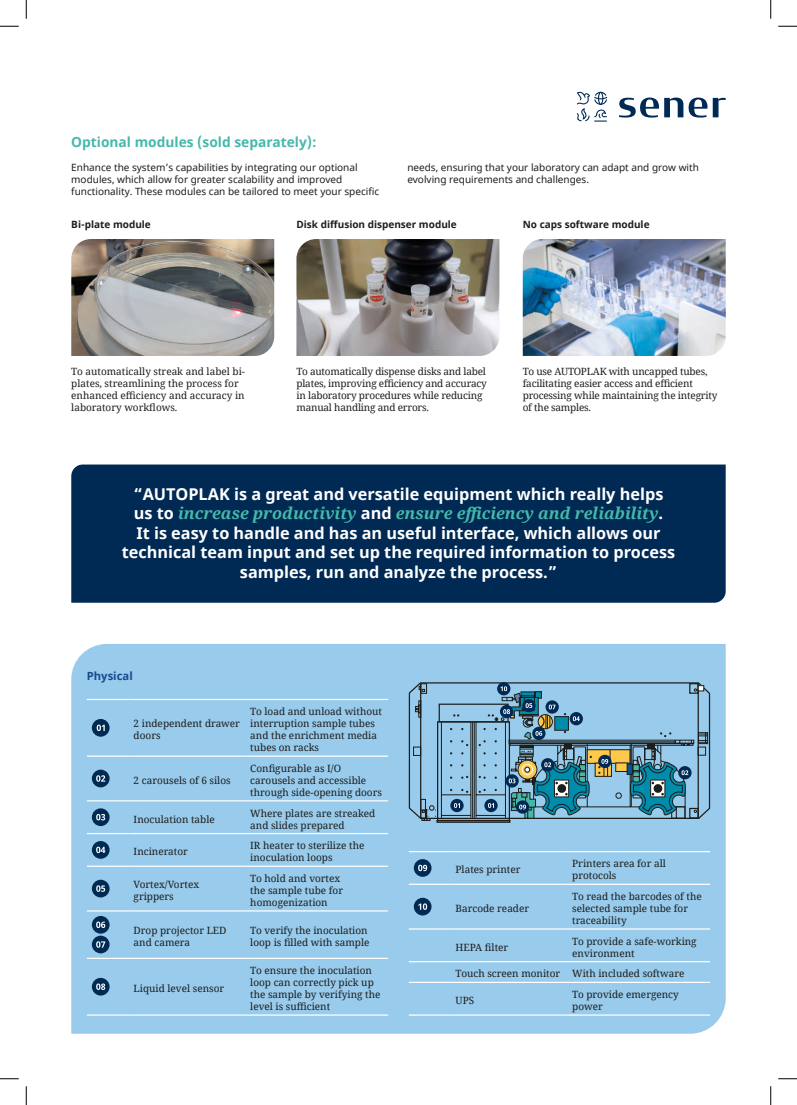
<style>
.page{position:relative;width:797px;height:1105px;background:#fff}
.page>*{position:absolute;margin:0;border:0;box-sizing:border-box;transform-origin:0 0}
.t1{font:700 16.25px/19.5px "Noto Sans";color:#fff;text-align:center}
.t2{font:italic 700 16.25px "Noto Serif";color:#46b8aa}
.t3{font:700 13.75px "Noto Sans";color:#46b8aa}
.t4{font:700 11.25px "Noto Sans";color:#1b498f}
.t5{font:10px/12px "Noto Serif";color:#1d1d1b}
.t6{font:10px/12px "Noto Serif";letter-spacing:-.02em;color:#1d1d1b}
.t7{font:10px/12px "Noto Sans";color:#1d1d1b}
.t8{font:700 10px "Noto Sans";color:#1d1d1b}
.s1{font-family:"Noto Sans";font-style:normal;color:#fff}
</style>
<div class="page">
<div style="left:71px;top:644px;width:654px;height:390px;background:#98cbec"></div>
<svg style="left:409px;top:682px;width:301px;height:137px"></svg>
<hr style="left:87px;top:699px;width:42px;height:1px;background:#fff">
<hr style="left:129px;top:699px;width:116px;height:1px;background:#fff">
<hr style="left:245px;top:699px;width:143px;height:1px;background:#fff">
<hr style="left:87px;top:755px;width:42px;height:2px;background:#fff">
<hr style="left:129px;top:755px;width:116px;height:2px;background:#fff">
<hr style="left:245px;top:755px;width:143px;height:2px;background:#fff">
<hr style="left:87px;top:800px;width:42px;height:1px;background:#fff">
<hr style="left:129px;top:800px;width:116px;height:1px;background:#fff">
<hr style="left:245px;top:800px;width:143px;height:1px;background:#fff">
<hr style="left:87px;top:833px;width:42px;height:1px;background:#fff">
<hr style="left:129px;top:833px;width:116px;height:1px;background:#fff">
<hr style="left:245px;top:833px;width:143px;height:1px;background:#fff">
<hr style="left:87px;top:866px;width:42px;height:1px;background:#fff">
<hr style="left:129px;top:866px;width:116px;height:1px;background:#fff">
<hr style="left:245px;top:866px;width:143px;height:1px;background:#fff">
<hr style="left:87px;top:910px;width:42px;height:1px;background:#fff">
<hr style="left:129px;top:910px;width:116px;height:1px;background:#fff">
<hr style="left:245px;top:910px;width:143px;height:1px;background:#fff">
<hr style="left:87px;top:958px;width:42px;height:1px;background:#fff">
<hr style="left:129px;top:958px;width:116px;height:1px;background:#fff">
<hr style="left:245px;top:958px;width:143px;height:1px;background:#fff">
<hr style="left:87px;top:1014px;width:42px;height:2px;background:#fff">
<hr style="left:129px;top:1014px;width:116px;height:2px;background:#fff">
<hr style="left:245px;top:1014px;width:143px;height:2px;background:#fff">
<div style="left:92px;top:719px;width:18px;height:18px;background:#002953;border-radius:50%"></div>
<svg style="left:97px;top:725px;width:8px;height:6px"></svg>
<div style="left:92px;top:770px;width:18px;height:17px;background:#002953;border-radius:50%"></div>
<svg style="left:96px;top:775px;width:9px;height:7px"></svg>
<div style="left:92px;top:808px;width:18px;height:18px;background:#002953;border-radius:50%"></div>
<svg style="left:96px;top:814px;width:9px;height:6px"></svg>
<div style="left:92px;top:841px;width:18px;height:18px;background:#002953;border-radius:50%"></div>
<svg style="left:96px;top:847px;width:9px;height:6px"></svg>
<div style="left:92px;top:880px;width:18px;height:17px;background:#002953;border-radius:50%"></div>
<svg style="left:96px;top:885px;width:9px;height:7px"></svg>
<div style="left:92px;top:916px;width:18px;height:18px;background:#002953;border-radius:50%"></div>
<svg style="left:96px;top:921px;width:9px;height:7px"></svg>
<div style="left:92px;top:936px;width:18px;height:17px;background:#002953;border-radius:50%"></div>
<svg style="left:96px;top:941px;width:9px;height:7px"></svg>
<div style="left:92px;top:978px;width:18px;height:17px;background:#002953;border-radius:50%"></div>
<svg style="left:96px;top:983px;width:9px;height:7px"></svg>
<hr style="left:409px;top:851px;width:41px;height:1px;background:#fff">
<hr style="left:450px;top:851px;width:117px;height:1px;background:#fff">
<hr style="left:567px;top:851px;width:143px;height:1px;background:#fff">
<hr style="left:409px;top:884px;width:41px;height:1px;background:#fff">
<hr style="left:450px;top:884px;width:117px;height:1px;background:#fff">
<hr style="left:567px;top:884px;width:143px;height:1px;background:#fff">
<hr style="left:409px;top:928px;width:41px;height:2px;background:#fff">
<hr style="left:450px;top:928px;width:117px;height:2px;background:#fff">
<hr style="left:567px;top:928px;width:143px;height:2px;background:#fff">
<hr style="left:409px;top:961px;width:41px;height:1px;background:#fff">
<hr style="left:450px;top:961px;width:117px;height:1px;background:#fff">
<hr style="left:567px;top:961px;width:143px;height:1px;background:#fff">
<hr style="left:409px;top:982px;width:41px;height:1px;background:#fff">
<hr style="left:450px;top:982px;width:117px;height:1px;background:#fff">
<hr style="left:567px;top:982px;width:143px;height:1px;background:#fff">
<hr style="left:409px;top:1014px;width:41px;height:2px;background:#fff">
<hr style="left:450px;top:1014px;width:117px;height:2px;background:#fff">
<hr style="left:567px;top:1014px;width:143px;height:2px;background:#fff">
<div style="left:414px;top:859px;width:17px;height:18px;background:#002953;border-radius:50%"></div>
<svg style="left:418px;top:865px;width:9px;height:6px"></svg>
<div style="left:414px;top:898px;width:17px;height:17px;background:#002953;border-radius:50%"></div>
<svg style="left:418px;top:903px;width:9px;height:7px"></svg>
<svg style="left:413px;top:683px;width:295px;height:153px"></svg>
<img style="left:71px;top:239px;width:203px;height:117px">
<img style="left:296px;top:239px;width:203px;height:117px">
<img style="left:522px;top:239px;width:203px;height:117px">
<svg style="left:619px;top:98px;width:106px;height:20px"></svg>
<svg style="left:576px;top:92px;width:31px;height:30px"></svg>
<div style="left:554px;top:717px;width:14px;height:13px;background:#008dac"></div>
<div style="left:554px;top:716px;width:14px;height:15px;border:1px solid #1d1d1b"></div>
<div style="left:71px;top:464px;width:654px;height:139px;background:#002953"></div>
<svg style="left:0;top:25px;width:19px;height:2px"></svg>
<svg style="left:778px;top:25px;width:19px;height:2px"></svg>
<svg style="left:0;top:1078px;width:19px;height:1px"></svg>
<svg style="left:778px;top:1078px;width:19px;height:1px"></svg>
<svg style="left:25px;top:0;width:2px;height:19px"></svg>
<svg style="left:25px;top:1086px;width:2px;height:19px"></svg>
<svg style="left:770px;top:0;width:1px;height:19px"></svg>
<svg style="left:770px;top:1086px;width:1px;height:19px"></svg>
<h2 class="t3" style="left:71px;top:133px;width:247px">Optional modules (sold separately):</h2>
<p class="t7" style="left:71px;top:162px;width:309px">Enhance the system’s capabilities by integrating our optional modules, which allow for greater scalability and improved functionality. These modules can be tailored to meet your specific</p>
<p class="t7" style="left:407px;top:162px;width:293px">needs, ensuring that your laboratory can adapt and grow with evolving requirements and challenges.</p>
<p class="t8" style="left:522px;top:217px;width:128px">No caps software module</p>
<p class="t8" style="left:296px;top:217px;width:162px">Disk diffusion dispenser module</p>
<p class="t8" style="left:71px;top:217px;width:81px">Bi-plate module</p>
<p class="t5" style="left:71px;top:365px;width:175px">To automatically streak and label bi&shy;plates, streamlining the process for enhanced efficiency and accuracy in laboratory workflows.</p>
<p class="t6" style="left:296px;top:365px;width:192px">To automatically dispense disks and label plates, improving efficiency and accuracy in laboratory procedures while reducing manual handling and errors.</p>
<p class="t6" style="left:522px;top:365px;width:196px">To use AUTOPLAK with uncapped tubes, facilitating easier access and efficient processing while maintaining the integrity of the samples.</p>
<h1 class="t1" style="left:134px;top:485px;width:531px">“AUTOPLAK is a great and versatile equipment which really helps</h1>
<h1 class="t2" style="left:134px;top:502px;width:531px"><span class="s1">us to</span> increase productivity <span class="s1">and</span> ensure efficiency and reliability<span class="s1">.</span></h1>
<h1 class="t1" style="left:122px;top:524px;width:555px">It is easy to handle and has an useful interface, which allows our technical team input and set up the required information to process samples, run and analyze the process.”</h1>
<p class="t4" style="left:87px;top:668px;width:47px">Physical</p>
<p class="t5" style="left:134px;top:717px;width:108px">2 independent drawer doors</p>
<p class="t5" style="left:134px;top:774px;width:98px">2 carousels of 6 silos</p>
<p class="t5" style="left:250px;top:705px;width:133px">To load and unload without interruption sample tubes and the enrichment media tubes on racks</p>
<p class="t5" style="left:250px;top:762px;width:133px">Configurable as I/O carousels and accessible through side-opening doors</p>
<p class="t5" style="left:134px;top:812px;width:83px">Inoculation table</p>
<p class="t5" style="left:250px;top:806px;width:126px">Where plates are streaked and slides prepared</p>
<p class="t5" style="left:134px;top:845px;width:56px">Incinerator</p>
<p class="t5" style="left:250px;top:839px;width:116px">IR heater to sterilize the inoculation loops</p>
<p class="t5" style="left:134px;top:878px;width:67px">Vortex/Vortex grippers</p>
<p class="t5" style="left:250px;top:872px;width:94px">To hold and vortex the sample tube for homogenization</p>
<p class="t5" style="left:134px;top:924px;width:94px">Drop projector LED and camera</p>
<p class="t5" style="left:250px;top:924px;width:121px">To verify the inoculation loop is filled with sample</p>
<p class="t5" style="left:134px;top:982px;width:92px">Liquid level sensor</p>
<p class="t5" style="left:250px;top:964px;width:132px">To ensure the inoculation loop can correctly pick up the sample by verifying the level is sufficient</p>
<p class="t5" style="left:455px;top:863px;width:66px">Plates printer</p>
<p class="t5" style="left:572px;top:857px;width:95px">Printers area for all protocols</p>
<p class="t5" style="left:455px;top:902px;width:75px">Barcode reader</p>
<p class="t5" style="left:572px;top:890px;width:131px">To read the barcodes of the selected sample tube for traceability</p>
<p class="t5" style="left:455px;top:941px;width:54px">HEPA filter</p>
<p class="t5" style="left:572px;top:935px;width:126px">To provide a safe-working environment</p>
<p class="t5" style="left:455px;top:967px;width:230px">Touch screen monitor With included software</p>
<p class="t5" style="left:455px;top:994px;width:20px">UPS</p>
<p class="t5" style="left:572px;top:988px;width:108px">To provide emergency power</p>
</div>
